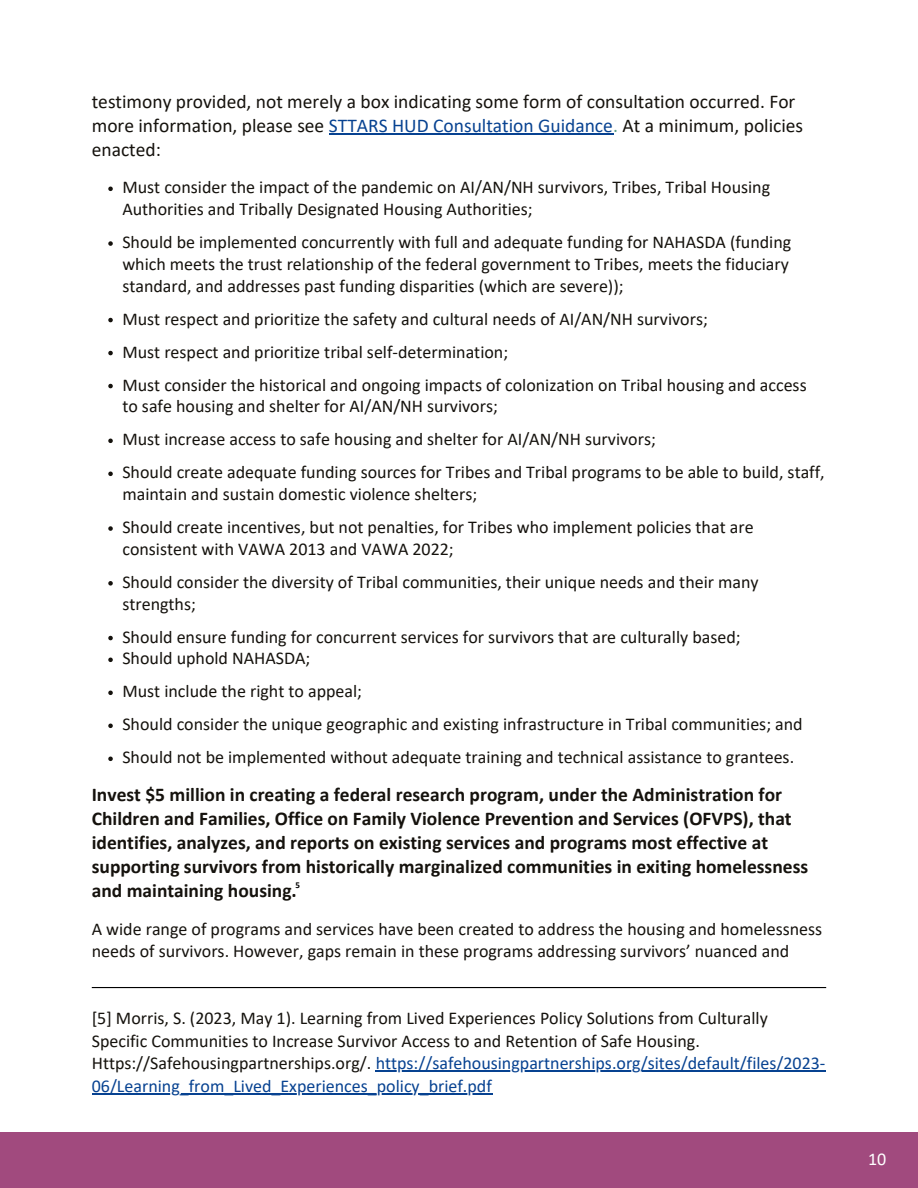
<style>
.page{position:relative;width:918px;height:1188px;background:#fff}
.page>*{position:absolute;margin:0;border:0;box-sizing:border-box;transform-origin:0 0}
.t1{font:700 19.5px/24px "Calibri";color:#15120d}
.t2{font:19.5px/24px "Calibri";color:#15120d}
.t3{font:18px/21.8px "Calibri";color:#15120d}
.t4{font:18px "Calibri";color:#fff}
.t5{font:700 9px "Calibri";color:#000}
.s1{color:#074291}
.s2{color:#5a9d89}
</style>
<div class="page">
<div style="left:0;top:1132px;width:918px;height:56px;background:#a14a7e"></div>
<hr style="left:329px;top:133px;width:284px;height:2px;background:#074291">
<svg style="left:108px;top:187px;width:5px;height:4px"></svg>
<svg style="left:108px;top:241px;width:5px;height:5px"></svg>
<svg style="left:108px;top:318px;width:5px;height:4px"></svg>
<svg style="left:108px;top:351px;width:5px;height:4px"></svg>
<svg style="left:108px;top:384px;width:5px;height:4px"></svg>
<svg style="left:108px;top:439px;width:5px;height:4px"></svg>
<svg style="left:108px;top:472px;width:5px;height:4px"></svg>
<svg style="left:108px;top:526px;width:5px;height:5px"></svg>
<svg style="left:108px;top:581px;width:5px;height:5px"></svg>
<svg style="left:108px;top:636px;width:5px;height:4px"></svg>
<svg style="left:108px;top:658px;width:5px;height:4px"></svg>
<svg style="left:108px;top:691px;width:5px;height:4px"></svg>
<svg style="left:108px;top:724px;width:5px;height:4px"></svg>
<svg style="left:108px;top:757px;width:5px;height:4px"></svg>
<hr style="left:376px;top:1071px;width:450px;height:1px;background:#074291">
<hr style="left:92px;top:1093px;width:400px;height:1px;background:#074291">
<hr style="left:92px;top:987px;width:734px;height:1px;background:#000">
<p class="t2" style="left:92px;top:91px;width:713px">testimony provided, not merely a box indicating some form of consultation occurred. For more information, please see <span class="s1">STTARS HUD Consultation Guidance</span><span class="s2">.</span> At a minimum, policies enacted:</p>
<p class="t3" style="left:122px;top:178px;width:649px">Must consider the impact of the pandemic on AI/AN/NH survivors, Tribes, Tribal Housing<br>Authorities and Tribally Designated Housing Authorities;</p>
<p class="t3" style="left:122px;top:233px;width:670px">Should be implemented concurrently with full and adequate funding for NAHASDA (funding which meets the trust relationship of the federal government to Tribes, meets the fiduciary standard, and addresses past funding disparities (which are severe));</p>
<p class="t3" style="left:122px;top:309px;width:587px">Must respect and prioritize the safety and cultural needs of AI/AN/NH survivors;</p>
<p class="t3" style="left:122px;top:342px;width:387px">Must respect and prioritize tribal self-determination;</p>
<p class="t3" style="left:122px;top:375px;width:686px">Must consider the historical and ongoing impacts of colonization on Tribal housing and access to safe housing and shelter for AI/AN/NH survivors;</p>
<p class="t3" style="left:122px;top:430px;width:535px">Must increase access to safe housing and shelter for AI/AN/NH survivors;</p>
<p class="t3" style="left:122px;top:463px;width:704px">Should create adequate funding sources for Tribes and Tribal programs to be able to build, staff, maintain and sustain domestic violence shelters;</p>
<p class="t3" style="left:122px;top:518px;width:633px">Should create incentives, but not penalties, for Tribes who implement policies that are consistent with VAWA 2013 and VAWA 2022;</p>
<p class="t3" style="left:122px;top:572px;width:638px">Should consider the diversity of Tribal communities, their unique needs and their many strengths;</p>
<p class="t3" style="left:122px;top:627px;width:620px">Should ensure funding for concurrent services for survivors that are culturally based;</p>
<p class="t3" style="left:122px;top:649px;width:189px">Should uphold NAHASDA;</p>
<p class="t3" style="left:122px;top:682px;width:241px">Must include the right to appeal;</p>
<p class="t3" style="left:122px;top:715px;width:682px">Should consider the unique geographic and existing infrastructure in Tribal communities; and</p>
<h1 class="t3" style="left:122px;top:748px;width:673px">Should not be implemented without adequate training and technical assistance to grantees.</h1>
<p class="t1" style="left:92px;top:784px;width:718px">Invest $5 million in creating a federal research program, under the Administration for Children and Families, Office on Family Violence Prevention and Services (OFVPS), that identifies, analyzes, and reports on existing services and programs most effective at supporting survivors from historically marginalized communities in exiting homelessness and maintaining housing.</p>
<p class="t3" style="left:92px;top:920px;width:732px">A wide range of programs and services have been created to address the housing and homelessness needs of survivors. However, gaps remain in these programs addressing survivors’ nuanced and</p>
<p class="t5" style="left:296px;top:881px;width:6px">5</p>
<p class="t3" style="left:92px;top:1009px;width:735px;line-height:22.5px">[5] Morris, S. (2023, May 1). Learning from Lived Experiences Policy Solutions from Culturally Specific Communities to Increase Survivor Access to and Retention of Safe Housing.<br>Https://Safehousingpartnerships.org/. <span class="s1">https://safehousingpartnerships.org/sites/default/files/2023- 06/Learning_from_Lived_Experiences_policy_brief.pdf</span></p>
<p class="t4" style="left:868px;top:1151px;width:20px">10</p>
</div>
